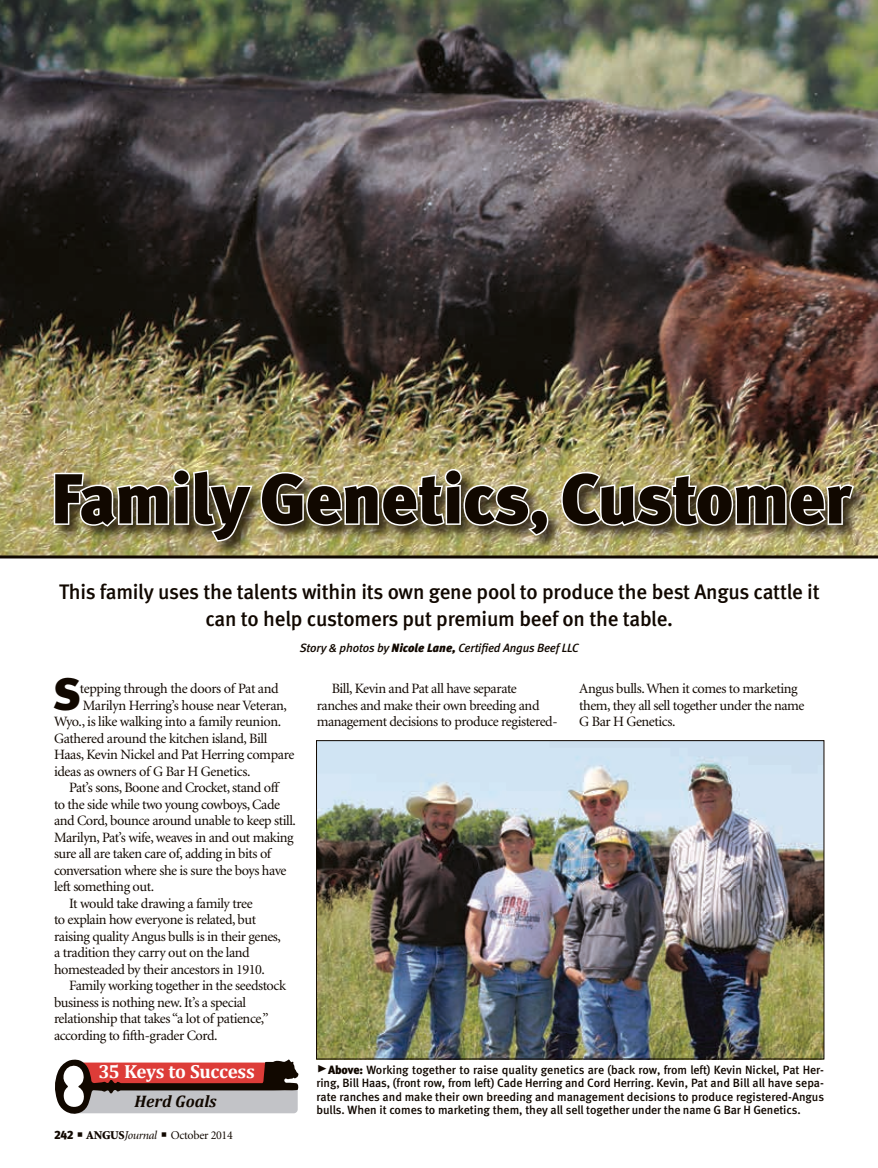
<style>
.page{position:relative;width:878px;height:1168px;background:#fff}
.page>*{position:absolute;margin:0;border:0;box-sizing:border-box;transform-origin:0 0}
.headline{font:70.5px "Meta Black LF";letter-spacing:-.01em;color:#110800}
.Drop_Cap{font:45.45px "Meta Black LF";color:#110800}
.deck{font:21px/27px "Meta Medium LF";letter-spacing:-.01em;color:#110800;text-align:center}
.t1{font:700 19.05px "Cambria";letter-spacing:-.02em;color:#fff}
.t2{font:italic 700 16.8px "Cambria";color:#110800}
.body_text{font:14.25px/16.5px "Minion";letter-spacing:-.03em;color:#110800}
.Drop_Cap-2{font:14.25px "Minion";letter-spacing:-.025em;color:#110800}
.t3{font:12px/13.5px "Meta Medium LF";letter-spacing:-.01em;color:#110800;text-align:justify}
.byline{font:italic 12px "Meta Medium LF";letter-spacing:-.01em;color:#110800}
.t4{font:12px "Minion";letter-spacing:-.025em;color:#110800}
.s1{font-family:"Meta Black LF"}
.s2{font-weight:900}
.s3{font-style:italic}
.s4{font-family:"Meta Black Caps Expert";font-size:21px}
</style>
<div class="page">
<svg style="left:55px;top:1059px;width:243px;height:55px;background:#a97c7a"></svg>
<img style="left:0;top:0;width:878px;height:558px">
<div style="left:53px;top:469px;width:825px;height:88px;background:#110800;opacity:.75"></div>
<img style="left:52px;top:467px;width:498px;height:92px">
<img style="left:559px;top:470px;width:297px;height:58px">
<img style="left:318px;top:742px;width:504px;height:315px">
<div style="left:316px;top:740px;width:508px;height:319px;border:1px solid #110800"></div>
<p class="headline" style="left:51px;top:456px;width:801px">Family Genetics, Customer</p>
<p class="deck" style="left:59px;top:578px;width:762px">This family uses the talents within its own gene pool to produce the best Angus cattle it can to help customers put premium beef on the table.</p>
<p class="byline" style="left:300px;top:640px;width:280px">Story &amp; photos by <span class="s1">Nicole Lane,</span> Certified Angus Beef LLC</p>
<p class="Drop_Cap" style="left:53px;top:666px;width:30px">S</p>
<p class="Drop_Cap-2" style="left:80px;top:681px;width:200px">tepping through the doors of Pat and</p>
<p class="Drop_Cap-2" style="left:83px;top:698px;width:206px">Marilyn Herring’s house near Veteran,</p>
<p class="Drop_Cap-2" style="left:54px;top:714px;width:229px">Wyo., is like walking into a family reunion.</p>
<p class="Drop_Cap-2" style="left:54px;top:731px;width:215px">Gathered around the kitchen island, Bill</p>
<p class="Drop_Cap-2" style="left:54px;top:747px;width:242px">Haas, Kevin Nickel and Pat Herring compare</p>
<p class="Drop_Cap-2" style="left:54px;top:764px;width:198px">ideas as owners of G Bar H Genetics.</p>
<p class="body_text" style="left:54px;top:780px;width:243px;text-indent:15px">Pat’s sons, Boone and Crocket, stand off<br>to the side while two young cowboys, Cade and Cord, bounce around unable to keep still.<br>Marilyn, Pat’s wife, weaves in and out making sure all are taken care of, adding in bits of conversation where she is sure the boys have left something out.</p>
<p class="body_text" style="left:54px;top:895px;width:228px;text-indent:15px">It would take drawing a family tree<br>to explain how everyone is related, but raising quality Angus bulls is in their genes, a tradition they carry out on the land homesteaded by their ancestors in 1910.</p>
<p class="body_text" style="left:54px;top:978px;width:233px;text-indent:15px">Family working together in the seedstock business is nothing new. It’s a special relationship that takes “a lot of patience,” according to fifth-grader Cord.</p>
<p class="t1" style="left:98px;top:1058px;width:158px">35 Keys to Success</p>
<p class="t2" style="left:134px;top:1089px;width:84px">Herd Goals</p>
<p class="t4" style="left:54px;top:1129px;width:180px"><span class="s1">242</span> ■ <span class="s2">ANGUS</span><span class="s3">Journal</span> ■ October 2014</p>
<p class="body_text" style="left:316px;top:681px;width:242px;text-indent:15px">Bill, Kevin and Pat all have separate ranches and make their own breeding and management decisions to produce registered-</p>
<p class="body_text" style="left:579px;top:681px;width:227px">Angus bulls. When it comes to marketing them, they all sell together under the name<br>G Bar H Genetics.</p>
<p class="t3" style="left:316px;top:1063px;width:509px"><span class="s4">@</span><span class="s1">Above:</span> Working together to raise quality genetics are (back row, from left) Kevin Nickel, Pat Her&shy;ring, Bill Haas, (front row, from left) Cade Herring and Cord Herring. Kevin, Pat and Bill all have sepa&shy;rate ranches and make their own breeding and management decisions to produce registered-Angus bulls. When it comes to marketing them, they all sell together under the name G Bar H Genetics.</p>
</div>
